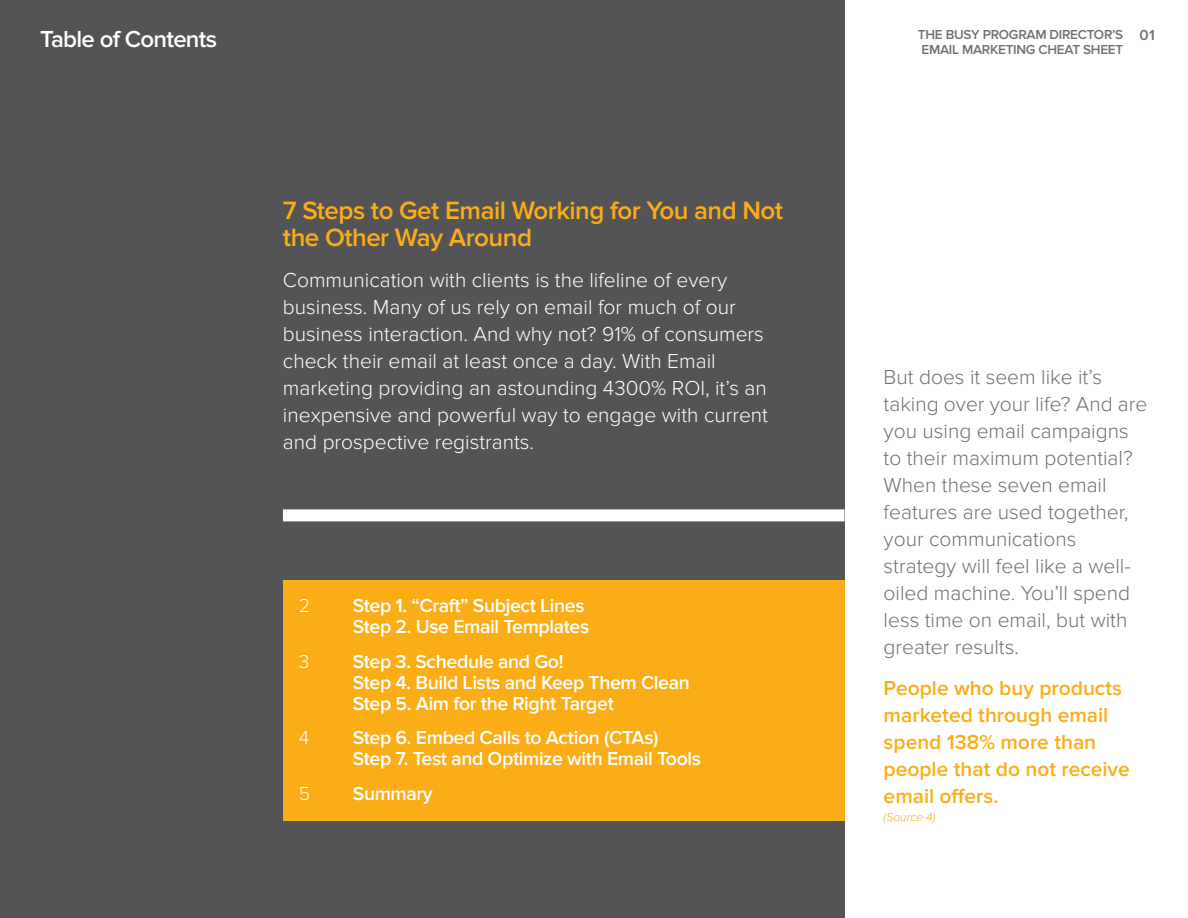
<style>
.page{position:relative;width:1188px;height:918px;background:#fff}
.page>*{position:absolute;margin:0;border:0;box-sizing:border-box;transform-origin:0 0}
.t1{font:600 25.95px/27px "Proxima Nova";letter-spacing:-.02em;color:#fbad18}
.t2{font:600 24px "Proxima Nova";letter-spacing:-.03em;color:#fff}
.t3{font:300 21px/27px "Proxima Nova";color:#fff}
.t4{font:300 21px/27px "Proxima Nova";color:#6f7173}
.t5{font:600 21px/27px "Proxima Nova";color:#fbad18}
.t6{font:600 19.5px/21px "Proxima Nova";letter-spacing:-.02em;color:#fff}
.t7{font:300 19.5px "Proxima Nova";color:#fff}
.t8{font:600 15px "Proxima Nova";color:#6f7173}
.t9{font:600 13.5px "Proxima Nova";letter-spacing:-.02em;color:#6f7173}
.t10{font:italic 300 12px "Proxima Nova";color:#fbad18}
</style>
<div class="page">
<div style="left:0;top:0;width:845px;height:918px;background:#545456"></div>
<div style="left:283px;top:509px;width:562px;height:12px;background:#fff"></div>
<div style="left:283px;top:581px;width:562px;height:240px;background:#fbad18"></div>
<p class="t2" style="left:40px;top:26px;width:179px">Table of Contents</p>
<p class="t1" style="left:283px;top:197px;width:502px">7 Steps to Get Email Working for You and Not the Other Way Around</p>
<p class="t3" style="left:283px;top:266px;width:487px">Communication with clients is the lifeline of every business. Many of us rely on email for much of our business interaction. And why not? 91% of consumers check their email at least once a day. With Email marketing providing an astounding 4300% ROI, it’s an inexpensive and powerful way to engage with current and prospective registrants.</p>
<p class="t7" style="left:299px;top:595px;width:13px">2</p>
<p class="t6" style="left:353px;top:596px;width:238px">Step 1. “Craft” Subject Lines<br>Step 2. Use Email Templates</p>
<p class="t7" style="left:299px;top:650px;width:12px">3</p>
<p class="t6" style="left:353px;top:651px;width:338px">Step 3. Schedule and Go!<br>Step 4. Build Lists and Keep Them Clean<br>Step 5. Aim for the Right Target</p>
<p class="t7" style="left:299px;top:727px;width:12px">4</p>
<p class="t6" style="left:353px;top:728px;width:350px">Step 6. Embed Calls to Action (CTAs)<br>Step 7. Test and Optimize with Email Tools</p>
<p class="t7" style="left:299px;top:782px;width:13px">5</p>
<p class="t6" style="left:353px;top:783px;width:81px">Summary</p>
<p class="t9" style="left:918px;top:27px;width:162px">The Busy Program Directo</p>
<p class="t9" style="left:1104px;top:27px;width:19px">r’s</p>
<p class="t9" style="left:922px;top:42px;width:144px">Email Marketing Cheat</p>
<p class="t9" style="left:1083px;top:42px;width:26px">Sheet</p>
<p class="t8" style="left:1140px;top:27px;width:17px">01</p>
<p class="t4" style="left:884px;top:364px;width:265px">But does it seem like it’s taking over your life? And are you using email campaigns to their maximum potential?<br>When these seven email features are used together, your communications strategy will feel like a well&shy;oiled machine. You’ll spend less time on email, but with greater results.</p>
<p class="t5" style="left:884px;top:675px;width:248px">People who buy products marketed through email spend 138% more than people that do not receive email offers.</p>
<p class="t10" style="left:884px;top:810px;width:53px">(Source 4)</p>
</div>
